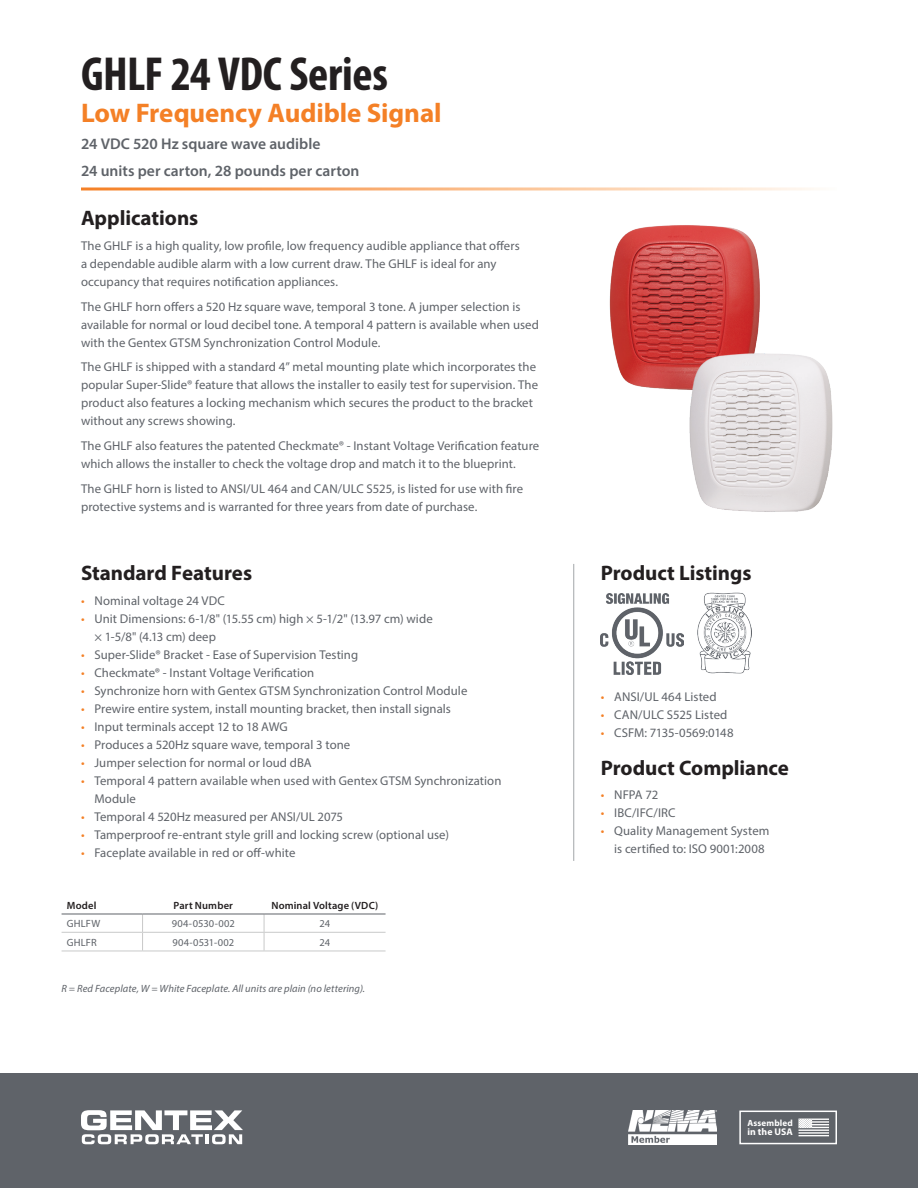
<style>
.page{position:relative;width:918px;height:1188px;background:#fff}
.page>*{position:absolute;margin:0;border:0;box-sizing:border-box;transform-origin:0 0}
.t1{font:700 condensed 48px "Myriad Pro";letter-spacing:-.01em;color:#231f20}
.t2{font:700 27px "Myriad Pro";letter-spacing:-.005em;color:#f48026}
.t3{font:700 21px "Myriad Pro";letter-spacing:-.005em;color:#231f20}
.t4{font:600 15.6px "Myriad Pro";color:#5f6369}
.Body_Copy{font:12.75px/18px "Myriad Pro";letter-spacing:.005em;color:#5f6369}
.Table_Note{font:italic 10.5px "Myriad Pro";letter-spacing:.01em;color:#5f6369}
.Table_Header__center{font:600 10.5px "Myriad Pro";letter-spacing:.015em;color:#231f20}
.Table_Content__cente{font:10.5px "Myriad Pro";letter-spacing:.005em;color:#5f6369}
.Table_Content__left{font:10.5px "Myriad Pro";letter-spacing:.015em;color:#5f6369}
.Table_Header__left_a{font:600 10.5px "Myriad Pro";letter-spacing:.02em;color:#231f20}
.t5{font:700 9.75px "Myriad Pro";letter-spacing:.015em;color:#fff}
.t6{font:700 9px "Myriad Pro";letter-spacing:.02em;color:#fff}
.s1{color:#f48026}
</style>
<div class="page">
<div style="left:0;top:1073px;width:918px;height:115px;background:#5f6369"></div>
<svg style="left:81px;top:1110px;width:162px;height:34px"></svg>
<img style="left:601px;top:594px;width:83px;height:81px">
<img style="left:697px;top:593px;width:54px;height:81px">
<hr style="left:573px;top:564px;width:1px;height:297px;background:#a3a7a9">
<svg style="left:798px;top:1119px;width:31px;height:17px"></svg>
<div style="left:739px;top:1111px;width:98px;height:33px;border:2px solid #fff"></div>
<img style="left:628px;top:1111px;width:89px;height:33px">
<img style="left:609px;top:225px;width:151px;height:165px">
<img style="left:671px;top:330px;width:162px;height:182px">
<hr style="left:62px;top:932px;width:81px;height:1px;background:#c8c9c9">
<hr style="left:143px;top:932px;width:121px;height:1px;background:#c8c9c9">
<svg style="left:142px;top:915px;width:1px;height:36px"></svg>
<hr style="left:264px;top:932px;width:122px;height:1px;background:#c8c9c9">
<svg style="left:264px;top:915px;width:1px;height:36px"></svg>
<hr style="left:62px;top:951px;width:81px;height:1px;background:#c8c9c9">
<hr style="left:143px;top:951px;width:121px;height:1px;background:#c8c9c9">
<hr style="left:264px;top:951px;width:122px;height:1px;background:#c8c9c9">
<hr style="left:62px;top:914px;width:81px;height:1px;background:#5f6369">
<hr style="left:143px;top:914px;width:121px;height:1px;background:#5f6369">
<hr style="left:264px;top:914px;width:122px;height:1px;background:#5f6369">
<p class="t1" style="left:81px;top:44px;width:308px">GHLF 24 VDC Series</p>
<p class="t2" style="left:81px;top:95px;width:362px">Low Frequency Audible Signal</p>
<p class="t4" style="left:81px;top:133px;width:241px">24 VDC 520 Hz square wave audible</p>
<p class="t4" style="left:81px;top:160px;width:280px">24 units per carton, 28 pounds per carton</p>
<p class="t3" style="left:81px;top:204px;width:119px">Applications</p>
<p class="Body_Copy" style="left:81px;top:236px;width:440px">The GHLF is a high quality, low profile, low frequency audible appliance that offers a dependable audible alarm with a low current draw. The GHLF is ideal for any occupancy that requires notification appliances.</p>
<p class="Body_Copy" style="left:81px;top:297px;width:460px">The GHLF horn offers a 520 Hz square wave, temporal 3 tone. A jumper selection is available for normal or loud decibel tone. A temporal 4 pattern is available when used with the Gentex GTSM Synchronization Control Module.</p>
<p class="Body_Copy" style="left:81px;top:358px;width:459px">The GHLF is shipped with a standard 4” metal mounting plate which incorporates the popular Super-Slide® feature that allows the installer to easily test for supervision. The product also features a locking mechanism which secures the product to the bracket without any screws showing.</p>
<p class="Body_Copy" style="left:81px;top:437px;width:460px">The GHLF also features the patented Checkmate® - Instant Voltage Verification feature which allows the installer to check the voltage drop and match it to the blueprint.</p>
<p class="Body_Copy" style="left:81px;top:479px;width:444px">The GHLF horn is listed to ANSI/UL 464 and CAN/ULC S525, is listed for use with fire protective systems and is warranted for three years from date of purchase.</p>
<p class="t3" style="left:81px;top:559px;width:173px">Standard Features</p>
<p class="Body_Copy" style="left:81px;top:591px;width:146px"><span class="s1">•</span> Nominal voltage 24 VDC</p>
<p class="Body_Copy" style="left:94px;top:609px;width:340px;text-indent:-14px"><span class="s1">•</span> Unit Dimensions: 6-1/8" (15.55 cm) high × 5-1/2" (13.97 cm) wide × 1-5/8" (4.13 cm) deep</p>
<p class="Body_Copy" style="left:81px;top:645px;width:279px"><span class="s1">•</span> Super-Slide® Bracket - Ease of Supervision Testing</p>
<p class="Body_Copy" style="left:81px;top:663px;width:235px"><span class="s1">•</span> Checkmate® - Instant Voltage Verification</p>
<p class="Body_Copy" style="left:81px;top:681px;width:388px"><span class="s1">•</span> Synchronize horn with Gentex GTSM Synchronization Control Module</p>
<p class="Body_Copy" style="left:81px;top:699px;width:371px"><span class="s1">•</span> Prewire entire system, install mounting bracket, then install signals</p>
<p class="Body_Copy" style="left:81px;top:717px;width:208px"><span class="s1">•</span> Input terminals accept 12 to 18 AWG</p>
<p class="Body_Copy" style="left:81px;top:735px;width:271px"><span class="s1">•</span> Produces a 520Hz square wave, temporal 3 tone</p>
<p class="Body_Copy" style="left:81px;top:753px;width:232px"><span class="s1">•</span> Jumper selection for normal or loud dBA</p>
<p class="Body_Copy" style="left:94px;top:771px;width:409px;text-indent:-14px"><span class="s1">•</span> Temporal 4 pattern available when used with Gentex GTSM Synchronization<br>Module</p>
<p class="Body_Copy" style="left:81px;top:807px;width:264px"><span class="s1">•</span> Temporal 4 520Hz measured per ANSI/UL 2075</p>
<p class="Body_Copy" style="left:81px;top:825px;width:370px"><span class="s1">•</span> Tamperproof re-entrant style grill and locking screw (optional use)</p>
<p class="Body_Copy" style="left:81px;top:843px;width:216px"><span class="s1">•</span> Faceplate available in red or off-white</p>
<p class="Table_Header__left_a" style="left:67px;top:898px;width:31px">Model</p>
<p class="Table_Header__center" style="left:174px;top:898px;width:61px">Part Number</p>
<p class="Table_Header__center" style="left:271px;top:898px;width:108px">Nominal Voltage (VDC)</p>
<p class="Table_Content__left" style="left:67px;top:917px;width:35px">GHLFW</p>
<p class="Table_Content__cente" style="left:172px;top:917px;width:64px">904-0530-002</p>
<p class="Table_Content__cente" style="left:320px;top:917px;width:12px">24</p>
<p class="Table_Content__left" style="left:67px;top:936px;width:31px">GHLFR</p>
<p class="Table_Content__cente" style="left:172px;top:936px;width:63px">904-0531-002</p>
<p class="Table_Content__cente" style="left:320px;top:936px;width:12px">24</p>
<p class="Table_Note" style="left:62px;top:982px;width:305px">R = Red Faceplate, W = White Faceplate. All units are plain (no lettering).</p>
<p class="t3" style="left:601px;top:559px;width:152px">Product Listings</p>
<p class="Body_Copy" style="left:601px;top:688px;width:117px"><span class="s1">•</span> ANSI/UL 464 Listed</p>
<p class="Body_Copy" style="left:601px;top:706px;width:128px"><span class="s1">•</span> CAN/ULC S525 Listed</p>
<p class="Body_Copy" style="left:601px;top:724px;width:134px"><span class="s1">•</span> CSFM: 7135-0569:0148</p>
<p class="t3" style="left:601px;top:754px;width:190px">Product Compliance</p>
<p class="Body_Copy" style="left:601px;top:786px;width:59px"><span class="s1">•</span> NFPA 72</p>
<p class="Body_Copy" style="left:601px;top:804px;width:76px"><span class="s1">•</span> IBC/IFC/IRC</p>
<p class="Body_Copy" style="left:614px;top:822px;width:157px;text-indent:-14px"><span class="s1">•</span> Quality Management System is certified to: ISO 9001:2008</p>
<p class="t6" style="left:747px;top:1117px;width:47px">Assembled</p>
<p class="t5" style="left:747px;top:1126px;width:47px">in the USA</p>
</div>
